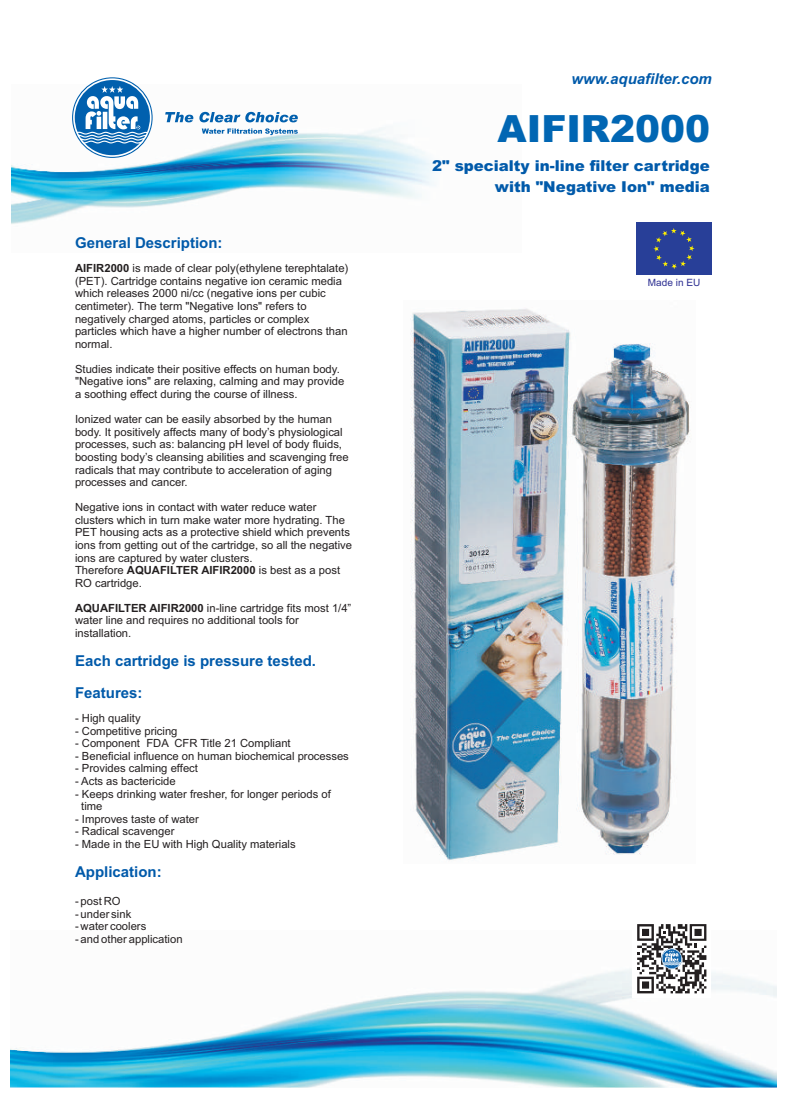
<style>
.page{position:relative;width:788px;height:1097px;background:#fff}
.page>*{position:absolute;margin:0;border:0;box-sizing:border-box;transform-origin:0 0}
.t1{font:900 37.5px "Arial";color:#0166b3}
.t2{font:700 15px "Arial";color:#015aaa}
.t3{font:900 15px/21.1px "Arial";color:#015aaa;text-align:right}
.t4{font:italic 700 15px "Arial";color:#015aaa}
.t5{font:11.25px/12.6px "Arial";color:#231f20}
.t6{font:10px "Arial";color:#2e3092}
.s1{font-weight:700}
</style>
<div class="page">
<img style="left:11px;top:969px;width:766px;height:117px">
<img style="left:12px;top:111px;width:424px;height:113px">
<div style="left:632px;top:919px;width:79px;height:78px;background:#fff"></div>
<svg style="left:637px;top:924px;width:69px;height:69px"></svg>
<svg style="left:165px;top:112px;width:133px;height:10px"></svg>
<svg style="left:202px;top:128px;width:96px;height:7px"></svg>
<svg style="left:72px;top:77px;width:81px;height:81px"></svg>
<div style="left:636px;top:222px;width:75px;height:52px;background:#283f98"></div>
<svg style="left:653px;top:228px;width:41px;height:41px"></svg>
<img style="left:410px;top:308px;width:280px;height:553px">
<h2 class="t2" style="left:75px;top:237px;width:149px">General Description:</h2>
<p class="t5" style="left:75px;top:263px;width:275px"><span class="s1">AIFIR2000</span> is made of clear poly(ethylene terephtalate) (PET). Cartridge contains negative ion ceramic media which releases 2000 ni/cc (negative ions per cubic centimeter). The term "Negative Ions" refers to negatively charged atoms, particles or complex particles which have a higher number of electrons than normal.</p>
<p class="t5" style="left:75px;top:363px;width:271px">Studies indicate their positive effects on human body. "Negative ions" are relaxing, calming and may provide a soothing effect during the course of illness.</p>
<p class="t5" style="left:75px;top:414px;width:275px">Ionized water can be easily absorbed by the human body. It positively affects many of body’s physiological processes, such as: balancing pH level of body fluids, boosting body’s cleansing abilities and scavenging free radicals that may contribute to acceleration of aging processes and cancer.</p>
<p class="t5" style="left:75px;top:502px;width:279px">Negative ions in contact with water reduce water clusters which in turn make water more hydrating. The PET housing acts as a protective shield which prevents ions from getting out of the cartridge, so all the negative ions are captured by water clusters.<br>Therefore <span class="s1">AQUAFILTER AIFIR2000</span> is best as a post RO cartridge.</p>
<p class="t5" style="left:75px;top:602px;width:278px"><span class="s1">AQUAFILTER AIFIR2000</span> in-line cartridge fits most 1/4” water line and requires no additional tools for installation.</p>
<h2 class="t2" style="left:75px;top:654px;width:242px">Each cartridge is pressure tested.</h2>
<h2 class="t2" style="left:75px;top:686px;width:69px">Features:</h2>
<p class="t5" style="left:75px;top:712px;width:67px">- High quality</p>
<p class="t5" style="left:75px;top:725px;width:104px">- Competitive pricing</p>
<p class="t5" style="left:75px;top:738px;width:217px">- Component FDA CFR Title 21 Compliant</p>
<p class="t5" style="left:75px;top:750px;width:275px">- Beneficial influence on human biochemical processes</p>
<p class="t5" style="left:75px;top:763px;width:124px">- Provides calming effect</p>
<p class="t5" style="left:75px;top:775px;width:102px">- Acts as bactericide</p>
<p class="t5" style="left:81px;top:788px;width:251px;text-indent:-6px">- Keeps drinking water fresher, for longer periods of time</p>
<p class="t5" style="left:75px;top:813px;width:125px">- Improves taste of water</p>
<p class="t5" style="left:75px;top:825px;width:101px">- Radical scavenger</p>
<p class="t5" style="left:75px;top:838px;width:222px">- Made in the EU with High Quality materials</p>
<h2 class="t2" style="left:75px;top:865px;width:88px">Application:</h2>
<p class="t5" style="left:75px;top:895px;width:47px">- post RO</p>
<p class="t5" style="left:75px;top:908px;width:58px">- under sink</p>
<p class="t5" style="left:75px;top:920px;width:73px">- water coolers</p>
<p class="t5" style="left:75px;top:933px;width:109px">- and other application</p>
<h2 class="t4" style="left:571px;top:73px;width:142px">www.aquafilter.com</h2>
<h1 class="t1" style="left:498px;top:115px;width:214px">AIFIR2000</h1>
<h2 class="t3" style="left:432px;top:156px;width:279px">2" specialty in-line filter cartridge with "Negative Ion" media</h2>
<p class="t6" style="left:648px;top:279px;width:54px">Made in EU</p>
</div>
